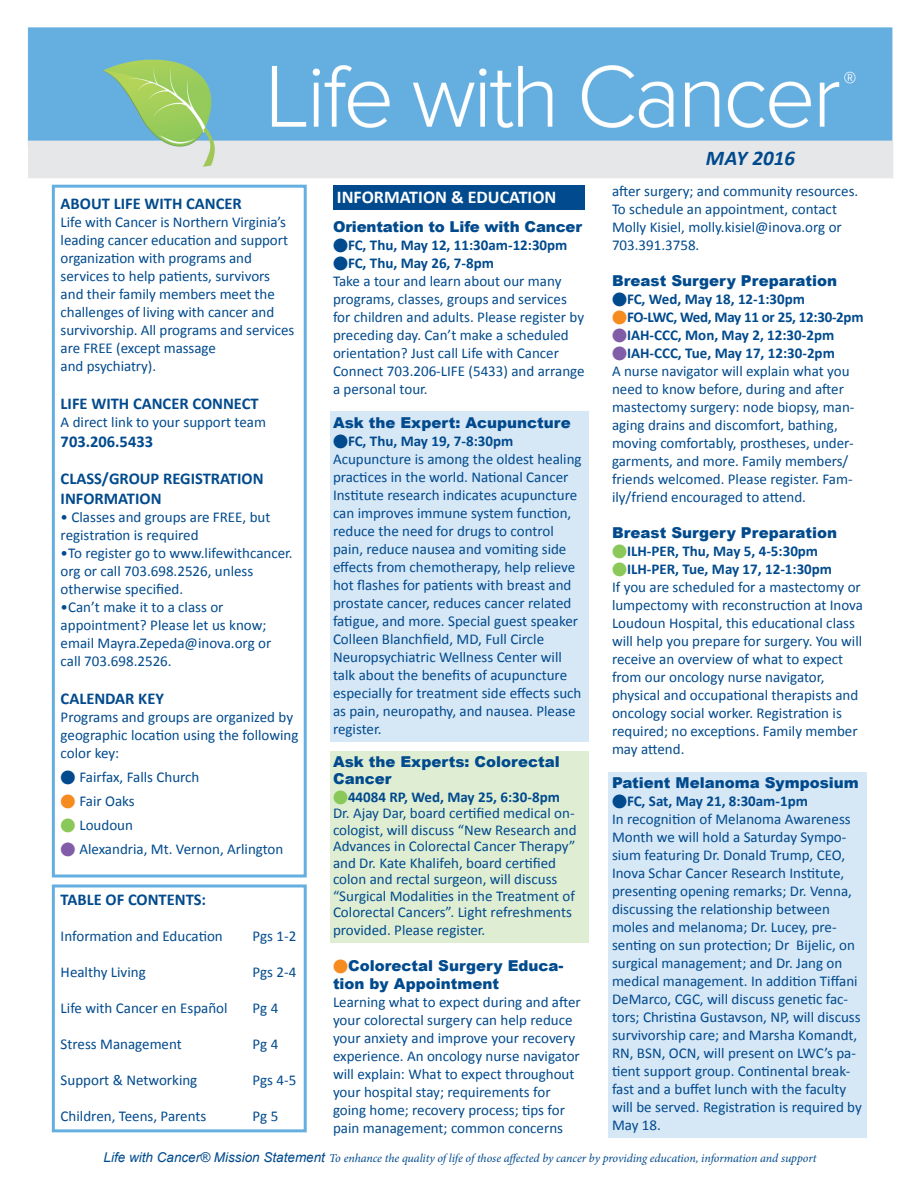
<style>
.page{position:relative;width:918px;height:1188px;background:#fff}
.page>*{position:absolute;margin:0;border:0;box-sizing:border-box;transform-origin:0 0}
.t1{font:italic 700 21px "Calibri";color:#004a8d}
.t2{font:700 18px "Calibri";color:#fff}
.t3{font:700 16.5px/19.8px "Calibri";color:#004a8d}
.t4{font:15px/18px "Calibri";color:#004a8d}
.t5{font:900 15px/16.5px "Arial";color:#004a8d}
.t6{font:700 15px "Calibri";color:#004a8d}
.t7{font:700 15px "Calibri";letter-spacing:-.02em;color:#004a8d}
.t8{font:italic 12px "Minion Pro";letter-spacing:-.01em;color:#004a8d}
.s1{color:#f68b1f}
.s2{color:#8bc85a}
.s3{color:#825da7}
.s4{font-weight:700}
.s5{font-family:"Arial";font-size:13.5px}
</style>
<div class="page">
<img style="left:27px;top:27px;width:866px;height:170px">
<div style="left:609px;top:773px;width:258px;height:365px;background:#d6e7f6"></div>
<div style="left:330px;top:412px;width:259px;height:330px;background:#d6e7f6"></div>
<div style="left:330px;top:752px;width:259px;height:191px;background:#dfeed2"></div>
<div style="left:52px;top:185px;width:255px;height:693px;border:3px solid #64afe0"></div>
<div style="left:52px;top:884px;width:255px;height:248px;border:3px solid #64afe0"></div>
<div style="left:333px;top:185px;width:252px;height:25px;background:#004a8d"></div>
<p class="t3" style="left:61px;top:194px;width:183px">ABOUT LIFE WITH CANCER</p>
<p class="t4" style="left:61px;top:213px;width:235px">Life with Cancer is Northern Virginia’s leading cancer education and support organization with programs and services to help patients, survivors and their family members meet the challenges of living with cancer and survivorship. All programs and services are FREE (except massage<br>and psychiatry).</p>
<p class="t3" style="left:61px;top:393px;width:200px">LIFE WITH CANCER CONNECT</p>
<p class="t4" style="left:61px;top:413px;width:207px">A direct link to your support team</p>
<p class="t3" style="left:61px;top:431px;width:94px">703.206.5433</p>
<p class="t3" style="left:61px;top:469px;width:204px">CLASS/GROUP REGISTRATION<br>INFORMATION</p>
<p class="t4" style="left:61px;top:508px;width:211px">• Classes and groups are FREE, but registration is required</p>
<p class="t4" style="left:61px;top:544px;width:234px">•To register go to www.lifewithcancer. org or call 703.698.2526, unless otherwise specified.</p>
<p class="t4" style="left:61px;top:598px;width:212px">•Can’t make it to a class or appointment? Please let us know; email Mayra.Zepeda@inova.org or call 703.698.2526.</p>
<p class="t3" style="left:61px;top:689px;width:105px">CALENDAR KEY</p>
<p class="t4" style="left:61px;top:708px;width:239px">Programs and groups are organized by geographic location using the following color key:</p>
<p class="t4" style="left:61px;top:768px;width:140px">● Fairfax, Falls Church</p>
<p class="t4" style="left:61px;top:792px;width:76px"><span class="s1">●</span> Fair Oaks</p>
<p class="t4" style="left:61px;top:816px;width:74px"><span class="s2">●</span> Loudoun</p>
<p class="t4" style="left:61px;top:840px;width:224px"><span class="s3">●</span> Alexandria, Mt. Vernon, Arlington</p>
<p class="t3" style="left:61px;top:890px;width:147px">TABLE OF CONTENTS:</p>
<p class="t4" style="left:61px;top:927px;width:164px">Information and Education</p>
<p class="t4" style="left:61px;top:963px;width:87px">Healthy Living</p>
<p class="t4" style="left:61px;top:999px;width:168px">Life with Cancer en Español</p>
<p class="t4" style="left:61px;top:1035px;width:123px">Stress Management</p>
<p class="t4" style="left:61px;top:1071px;width:138px">Support &amp; Networking</p>
<p class="t4" style="left:61px;top:1107px;width:147px">Children, Teens, Parents</p>
<p class="t4" style="left:253px;top:927px;width:45px">Pgs 1-2</p>
<p class="t4" style="left:253px;top:963px;width:45px">Pgs 2-4</p>
<p class="t4" style="left:253px;top:999px;width:27px">Pg 4</p>
<p class="t4" style="left:253px;top:1035px;width:27px">Pg 4</p>
<p class="t4" style="left:253px;top:1071px;width:45px">Pgs 4-5</p>
<p class="t4" style="left:253px;top:1107px;width:27px">Pg 5</p>
<p class="t2" style="left:337px;top:186px;width:221px">INFORMATION &amp; EDUCATION</p>
<p class="t5" style="left:333px;top:217px;width:251px">Orientation to Life with Cancer</p>
<p class="t6" style="left:333px;top:235px;width:236px">●FC, Thu, May 12, 11:30am-12:30pm</p>
<p class="t4" style="left:333px;top:254px;width:253px">●<span class="s4">FC, Thu, May 26, 7-8pm<br></span>Take a tour and learn about our many programs, classes, groups and services for children and adults. Please register by preceding day. Can’t make a scheduled orientation? Just call Life with Cancer Connect 703.206-LIFE (5433) and arrange a personal tour.</p>
<p class="t5" style="left:333px;top:414px;width:239px">Ask the Expert: Acupuncture</p>
<p class="t4" style="left:333px;top:432px;width:250px">●<span class="s4">FC, Thu, May 19, 7-8:30pm </span>Acupuncture is among the oldest healing practices in the world. National Cancer Institute research indicates acupuncture can improves immune system function, reduce the need for drugs to control pain, reduce nausea and vomiting side effects from chemotherapy, help relieve hot flashes for patients with breast and prostate cancer, reduces cancer related fatigue, and more. Special guest speaker Colleen Blanchfield, MD, Full Circle Neuropsychiatric Wellness Center will talk about the benefits of acupuncture especially for treatment side effects such as pain, neuropathy, and nausea. Please register.</p>
<p class="t5" style="left:333px;top:753px;width:228px">Ask the Experts: Colorectal<br>Cancer</p>
<p class="t4" style="left:333px;top:788px;width:245px;line-height:16.5px"><span class="s2">●</span><span class="s4">44084 RP, Wed, May 25, 6:30-8pm </span>Dr. Ajay Dar, board certified medical on&shy;cologist, will discuss “New Research and Advances in Colorectal Cancer Therapy” and Dr. Kate Khalifeh, board certified colon and rectal surgeon, will discuss “Surgical Modalities in the Treatment of Colorectal Cancers”. Light refreshments</p>
<p class="t4" style="left:333px;top:921px;width:154px">provided. Please register.</p>
<p class="t5" style="left:333px;top:956px;width:232px;line-height:18px"><span class="s1">●</span>Colorectal Surgery Educa&shy;tion by Appointment</p>
<p class="t4" style="left:333px;top:993px;width:249px">Learning what to expect during and after your colorectal surgery can help reduce your anxiety and improve your recovery experience. An oncology nurse navigator will explain: What to expect throughout your hospital stay; requirements for going home; recovery process; tips for pain management; common concerns</p>
<h1 class="t1" style="left:706px;top:144px;width:91px">MAY 2016</h1>
<p class="t4" style="left:612px;top:182px;width:248px">after surgery; and community resources.<br>To schedule an appointment, contact Molly Kisiel, molly.kisiel@inova.org or 703.391.3758.</p>
<p class="t5" style="left:612px;top:272px;width:227px">Breast Surgery Preparation</p>
<p class="t6" style="left:612px;top:289px;width:195px">●FC, Wed, May 18, 12-1:30pm</p>
<p class="t7" style="left:612px;top:307px;width:253px"><span class="s1">●</span>FO-LWC, Wed, May 11 or 25, 12:30-2pm</p>
<p class="t6" style="left:612px;top:325px;width:224px"><span class="s3">●</span>IAH-CCC, Mon, May 2, 12:30-2pm</p>
<p class="t4" style="left:612px;top:344px;width:244px"><span class="s3">●</span><span class="s4">IAH-CCC, Tue, May 17, 12:30-2pm<br></span>A nurse navigator will explain what you need to know before, during and after mastectomy surgery: node biopsy, man&shy;aging drains and discomfort, bathing, moving comfortably, prostheses, under&shy;garments, and more. Family members/ friends welcomed. Please register. Fam&shy;ily/friend encouraged to attend.</p>
<p class="t5" style="left:612px;top:524px;width:227px">Breast Surgery Preparation</p>
<p class="t6" style="left:612px;top:541px;width:208px"><span class="s2">●</span>ILH-PER, Thu, May 5, 4-5:30pm</p>
<p class="t4" style="left:612px;top:560px;width:253px"><span class="s2">●</span><span class="s4">ILH-PER, Tue, May 17, 12-1:30pm<br></span>If you are scheduled for a mastectomy or lumpectomy with reconstruction at Inova Loudoun Hospital, this educational class will help you prepare for surgery. You will receive an overview of what to expect from our oncology nurse navigator, physical and occupational therapists and oncology social worker. Registration is required; no exceptions. Family member may attend.</p>
<p class="t5" style="left:612px;top:774px;width:248px">Patient Melanoma Symposium</p>
<p class="t4" style="left:612px;top:792px;width:251px">●<span class="s4">FC, Sat, May 21, 8:30am-1pm<br></span>In recognition of Melanoma Awareness Month we will hold a Saturday Sympo&shy;sium featuring Dr. Donald Trump, CEO, Inova Schar Cancer Research Institute, presenting opening remarks; Dr. Venna, discussing the relationship between moles and melanoma; Dr. Lucey, pre&shy;senting on sun protection; Dr Bijelic, on surgical management; and Dr. Jang on medical management. In addition Tiffani DeMarco, CGC, will discuss genetic fac&shy;tors; Christina Gustavson, NP, will discuss survivorship care; and Marsha Komandt, RN, BSN, OCN, will present on LWC’s pa&shy;tient support group. Continental break&shy;fast and a buffet lunch with the faculty will be served. Registration is required by May 18.</p>
<p class="t8" style="left:104px;top:1150px;width:715px"><span class="s5">Life with Cancer® Mission Statement</span> To enhance the quality of life of those affected by cancer by providing education, information and support</p>
</div>
